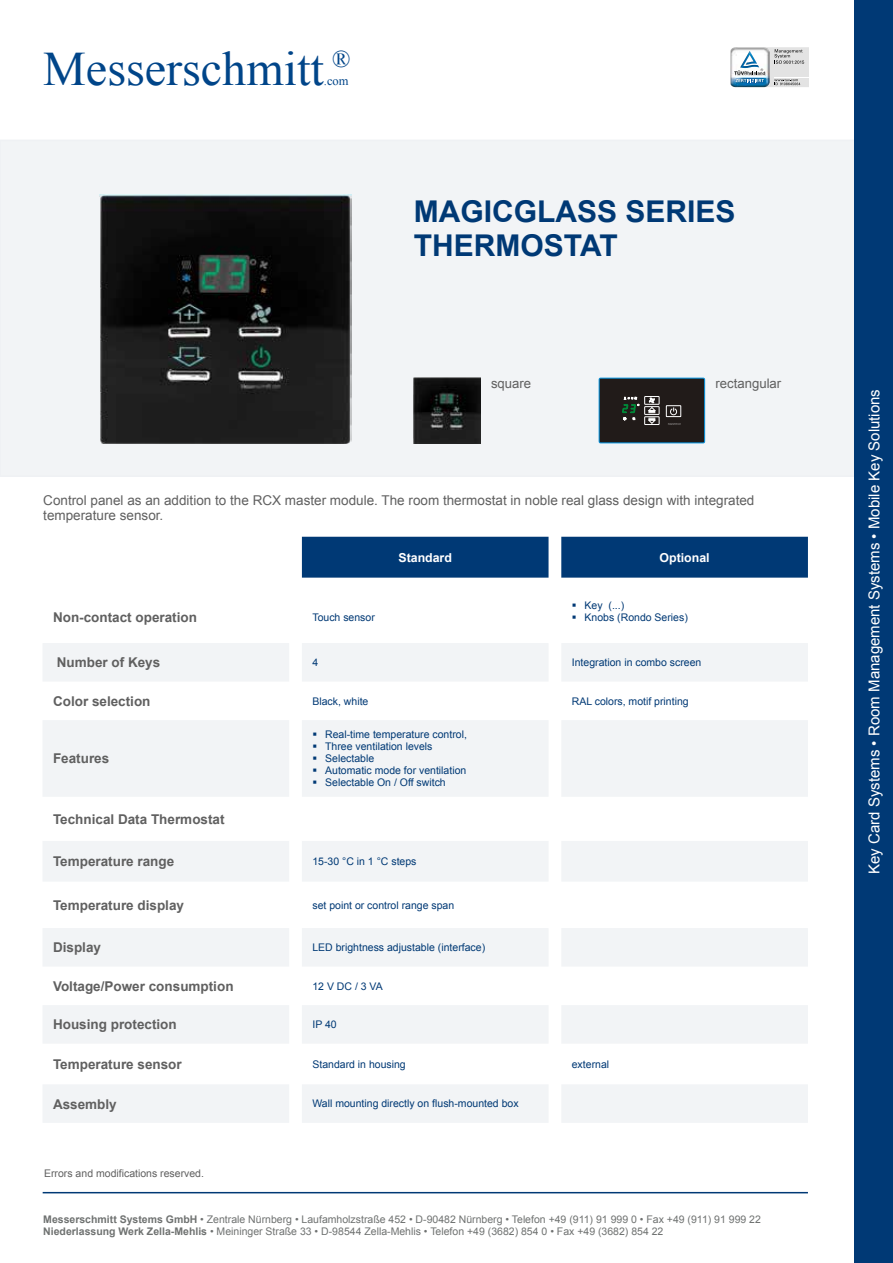
<style>
.page{position:relative;width:893px;height:1263px;background:#fff}
.page>*{position:absolute;margin:0;border:0;box-sizing:border-box;transform-origin:0 0}
.t1{font:48.15px "Times New Roman";color:#004589}
.t2{font:700 30px/34.5px "Arial";color:#003975}
.t3{font:15px "Arial";color:#fff}
.t4{font:700 13.5px "Arial";color:#606060}
.t5{font:13.5px/15px "Arial";color:#606060}
.t6{font:13.2px "Arial";color:#606060}
.t7{font:12.45px "Times New Roman";color:#004589}
.t8{font:700 12.3px "Arial";color:#fff}
.t9{font:10.5px/12px "Arial";color:#003975}
.t10{font:10.5px/12px "Arial";color:#6f7271}
.t11{font:10.5px "Arial";color:#606060}
.s1{font-weight:700}
</style>
<div class="page">
<div style="left:0;top:140px;width:855px;height:336px;background:#f2f4f6"></div>
<div style="left:0;top:140px;width:855px;height:337px;border:2px solid #eff1f4"></div>
<img style="left:99px;top:195px;width:253px;height:248px">
<img style="left:414px;top:378px;width:66px;height:65px">
<div style="left:302px;top:537px;width:506px;height:41px;background:#003975"></div>
<svg style="left:43px;top:643px;width:765px;height:480px;fill:#f2f4f6"></svg>
<div style="left:599px;top:378px;width:106px;height:65px;background:#211b19"></div>
<div style="left:599px;top:378px;width:106px;height:65px;border:1px solid #0091de"></div>
<svg style="left:622px;top:396px;width:59px;height:29px"></svg>
<svg style="left:731px;top:47px;width:78px;height:41px"></svg>
<div style="left:855px;top:0;width:38px;height:1263px;background:#003975"></div>
<hr style="left:43px;top:1192px;width:765px;height:1px;background:#003975">
<h1 class="t1" style="left:43px;top:36px;width:309px">Messerschmitt <sup>®</sup></h1>
<p class="t7" style="left:324px;top:72px;width:26px">.com</p>
<h2 class="t2" style="left:414px;top:195px;width:323px">MAGICGLASS SERIES<br>THERMOSTAT</h2>
<p class="t6" style="left:491px;top:374px;width:42px">square</p>
<p class="t6" style="left:715px;top:375px;width:67px">rectangular</p>
<p class="t5" style="left:43px;top:492px;width:713px">Control panel as an addition to the RCX master module. The room thermostat in noble real glass design with integrated temperature sensor.</p>
<p class="t4" style="left:53px;top:608px;width:146px">Non-contact operation</p>
<p class="t9" style="left:312px;top:611px;width:64px">Touch sensor</p>
<p class="t8" style="left:398px;top:549px;width:55px">Standard</p>
<p class="t8" style="left:660px;top:549px;width:52px">Optional</p>
<p class="t9" style="left:585px;top:599px;width:105px">Key (...)<br>Knobs (Rondo Series)</p>
<p class="t4" style="left:57px;top:654px;width:105px">Number of Keys</p>
<p class="t9" style="left:312px;top:656px;width:7px">4</p>
<p class="t9" style="left:572px;top:656px;width:131px">Integration in combo screen</p>
<p class="t4" style="left:53px;top:692px;width:99px">Color selection</p>
<p class="t9" style="left:312px;top:695px;width:58px">Black, white</p>
<p class="t9" style="left:572px;top:695px;width:118px">RAL colors, motif printing</p>
<p class="t4" style="left:53px;top:750px;width:58px">Features</p>
<p class="t9" style="left:325px;top:729px;width:143px">Real-time temperature control,<br>Three ventilation levels<br>Selectable<br>Automatic mode for ventilation<br>Selectable On / Off switch</p>
<p class="t4" style="left:53px;top:810px;width:173px">Technical Data Thermostat</p>
<p class="t4" style="left:53px;top:852px;width:123px">Temperature range</p>
<p class="t9" style="left:312px;top:855px;width:106px">15-30 °C in 1 °C steps</p>
<p class="t4" style="left:53px;top:896px;width:133px">Temperature display</p>
<p class="t9" style="left:312px;top:899px;width:143px">set point or control range span</p>
<p class="t4" style="left:53px;top:938px;width:50px">Display</p>
<p class="t9" style="left:312px;top:941px;width:174px">LED brightness adjustable (interface)</p>
<p class="t4" style="left:53px;top:977px;width:182px">Voltage/Power consumption</p>
<p class="t9" style="left:312px;top:980px;width:72px">12 V DC / 3 VA</p>
<p class="t4" style="left:53px;top:1016px;width:125px">Housing protection</p>
<p class="t9" style="left:312px;top:1019px;width:26px">IP 40</p>
<p class="t4" style="left:53px;top:1055px;width:130px">Temperature sensor</p>
<p class="t9" style="left:312px;top:1058px;width:95px">Standard in housing</p>
<p class="t9" style="left:572px;top:1058px;width:39px">external</p>
<p class="t4" style="left:53px;top:1095px;width:65px">Assembly</p>
<p class="t9" style="left:312px;top:1098px;width:208px">Wall mounting directly on flush-mounted box</p>
<p class="t11" style="left:44px;top:1166px;width:161px">Errors and modifications reserved.</p>
<p class="t10" style="left:43px;top:1213px;width:719px"><span class="s1">Messerschmitt Systems GmbH</span> • Zentrale Nürnberg • Laufamholzstraße 452 • D-90482 Nürnberg • Telefon +49 (911) 91 999 0 • Fax +49 (911) 91 999 22<br><span class="s1">Niederlassung Werk Zella-Mehlis</span> • Meininger Straße 33 • D-98544 Zella-Mehlis • Telefon +49 (3682) 854 0 • Fax +49 (3682) 854 22</p>
<h3 class="t3" style="left:864px;top:874px;width:486px;rotate:-90deg">Key Card Systems • Room Management Systems • Mobile Key Solutions</h3>
</div>
